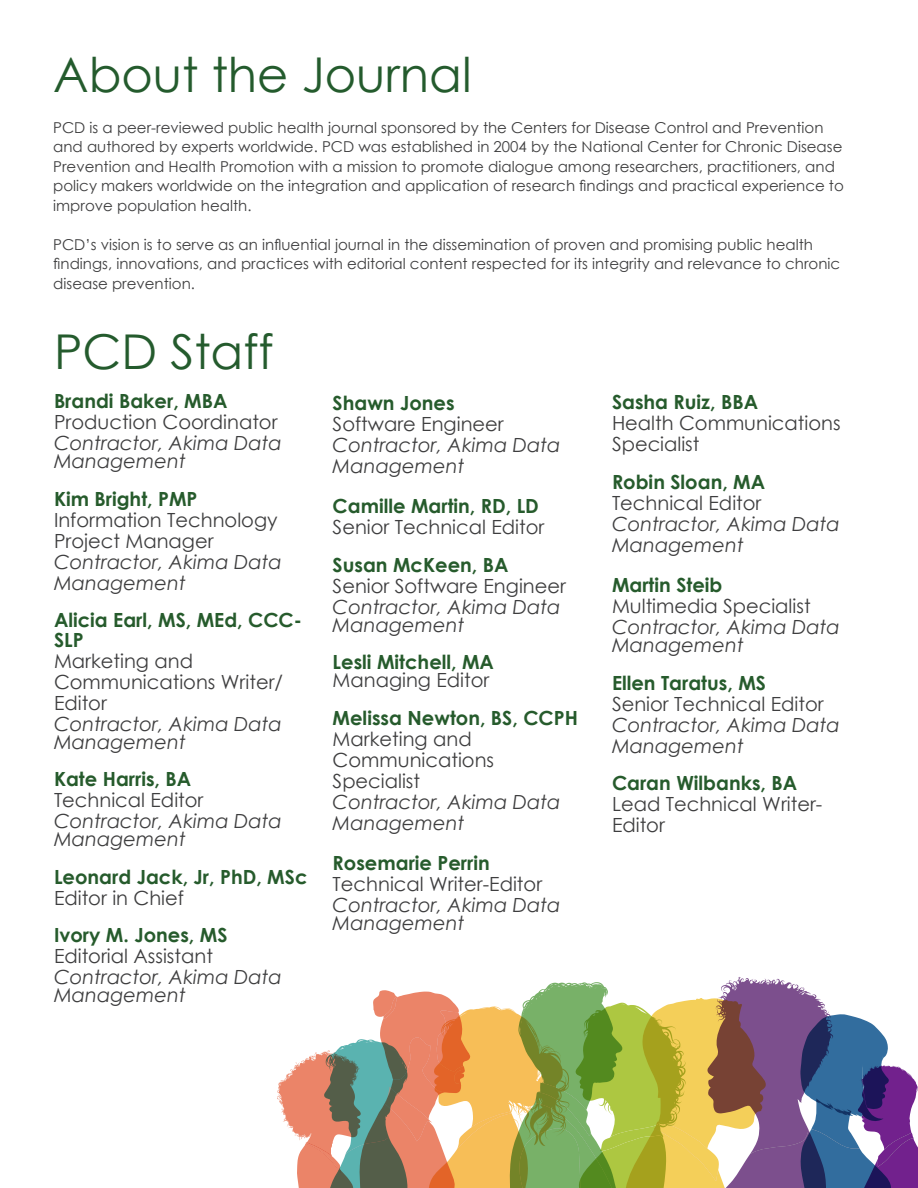
<style>
.page{position:relative;width:918px;height:1188px;background:#fff}
.page>*{position:absolute;margin:0;border:0;box-sizing:border-box;transform-origin:0 0}
.t1{font:48px "Century Gothic";color:#245b2d}
.pcd_staff_Paragraph{font:19.5px/21px "Century Gothic";color:#3e3e3f}
.pcd_staff_Paragraph-2{font:italic 19.5px/18px "Century Gothic";color:#3e3e3f}
.t2{font:700 19.5px/19.5px "Century Gothic";color:#265b2c}
.list_Paragraph{font:15px/19.5px "Century Gothic";color:#3e3e3f}
</style>
<div class="page">
<svg style="left:277px;top:977px;width:641px;height:211px"></svg>
<h2 class="t1" style="left:53px;top:41px;width:420px">About the Journal</h2>
<p class="list_Paragraph" style="left:53px;top:117px;width:792px">PCD is a peer-reviewed public health journal sponsored by the Centers for Disease Control and Prevention and authored by experts worldwide. PCD was established in 2004 by the National Center for Chronic Disease Prevention and Health Promotion with a mission to promote dialogue among researchers, practitioners, and policy makers worldwide on the integration and application of research findings and practical experience to improve population health.</p>
<p class="list_Paragraph" style="left:53px;top:234px;width:789px">PCD’s vision is to serve as an influential journal in the dissemination of proven and promising public health findings, innovations, and practices with editorial content respected for its integrity and relevance to chronic disease prevention.</p>
<h3 class="t1" style="left:54px;top:318px;width:221px">PCD Staff</h3>
<p class="t2" style="left:54px;top:391px;width:175px">Brandi Baker, MBA</p>
<p class="pcd_staff_Paragraph" style="left:54px;top:411px;width:225px">Production Coordinator</p>
<p class="pcd_staff_Paragraph-2" style="left:54px;top:434px;width:229px">Contractor, Akima Data<br>Management</p>
<p class="t2" style="left:54px;top:488px;width:145px">Kim Bright, PMP</p>
<p class="pcd_staff_Paragraph" style="left:54px;top:509px;width:225px">Information Technology<br>Project Manager</p>
<p class="pcd_staff_Paragraph-2" style="left:54px;top:551px;width:229px;line-height:21px">Contractor, Akima Data<br>Management</p>
<p class="t2" style="left:54px;top:610px;width:250px">Alicia Earl, MS, MEd, CCC-<br>SLP</p>
<p class="pcd_staff_Paragraph" style="left:54px;top:650px;width:231px">Marketing and<br>Communications Writer/<br>Editor</p>
<p class="pcd_staff_Paragraph-2" style="left:54px;top:714px;width:229px">Contractor, Akima Data<br>Management</p>
<p class="t2" style="left:54px;top:769px;width:139px">Kate Harris, BA</p>
<p class="pcd_staff_Paragraph" style="left:54px;top:789px;width:151px">Technical Editor</p>
<p class="pcd_staff_Paragraph-2" style="left:54px;top:812px;width:229px">Contractor, Akima Data<br>Management</p>
<p class="t2" style="left:54px;top:866px;width:255px">Leonard Jack, Jr, PhD, MSc</p>
<p class="pcd_staff_Paragraph" style="left:54px;top:887px;width:132px">Editor in Chief</p>
<p class="t2" style="left:54px;top:925px;width:175px">Ivory M. Jones, MS</p>
<p class="pcd_staff_Paragraph" style="left:54px;top:945px;width:160px">Editorial Assistant</p>
<p class="pcd_staff_Paragraph-2" style="left:54px;top:968px;width:229px">Contractor, Akima Data<br>Management</p>
<p class="t2" style="left:333px;top:392px;width:124px">Shawn Jones</p>
<p class="pcd_staff_Paragraph" style="left:333px;top:413px;width:173px">Software Engineer</p>
<p class="pcd_staff_Paragraph-2" style="left:333px;top:434px;width:229px;line-height:21px">Contractor, Akima Data<br>Management</p>
<p class="t2" style="left:333px;top:496px;width:208px">Camille Martin, RD, LD</p>
<p class="pcd_staff_Paragraph" style="left:333px;top:516px;width:213px">Senior Technical Editor</p>
<p class="t2" style="left:333px;top:554px;width:177px">Susan McKeen, BA</p>
<p class="pcd_staff_Paragraph" style="left:333px;top:575px;width:235px">Senior Software Engineer</p>
<p class="pcd_staff_Paragraph-2" style="left:333px;top:597px;width:229px">Contractor, Akima Data<br>Management</p>
<p class="t2" style="left:333px;top:652px;width:163px">Lesli Mitchell, MA</p>
<p class="pcd_staff_Paragraph" style="left:333px;top:669px;width:158px">Managing Editor</p>
<p class="t2" style="left:333px;top:707px;width:247px">Melissa Newton, BS, CCPH</p>
<p class="pcd_staff_Paragraph" style="left:333px;top:728px;width:163px">Marketing and<br>Communications<br>Specialist</p>
<p class="pcd_staff_Paragraph-2" style="left:333px;top:791px;width:229px;line-height:21px">Contractor, Akima Data<br>Management</p>
<p class="t2" style="left:333px;top:853px;width:159px">Rosemarie Perrin</p>
<p class="pcd_staff_Paragraph" style="left:333px;top:873px;width:211px">Technical Writer-Editor</p>
<p class="pcd_staff_Paragraph-2" style="left:333px;top:896px;width:229px">Contractor, Akima Data<br>Management</p>
<p class="t2" style="left:612px;top:392px;width:148px">Sasha Ruiz, BBA</p>
<p class="pcd_staff_Paragraph" style="left:612px;top:412px;width:230px">Health Communications<br>Specialist</p>
<p class="t2" style="left:612px;top:471px;width:155px">Robin Sloan, MA</p>
<p class="pcd_staff_Paragraph" style="left:612px;top:492px;width:151px">Technical Editor</p>
<p class="pcd_staff_Paragraph-2" style="left:612px;top:513px;width:229px;line-height:21px">Contractor, Akima Data<br>Management</p>
<p class="t2" style="left:612px;top:575px;width:112px">Martin Steib</p>
<p class="pcd_staff_Paragraph" style="left:612px;top:595px;width:200px">Multimedia Specialist</p>
<p class="pcd_staff_Paragraph-2" style="left:612px;top:618px;width:229px">Contractor, Akima Data<br>Management</p>
<p class="t2" style="left:612px;top:672px;width:156px">Ellen Taratus, MS</p>
<p class="pcd_staff_Paragraph" style="left:612px;top:693px;width:213px">Senior Technical Editor</p>
<p class="pcd_staff_Paragraph-2" style="left:612px;top:714px;width:229px;line-height:21px">Contractor, Akima Data<br>Management</p>
<p class="t2" style="left:612px;top:773px;width:187px">Caran Wilbanks, BA</p>
<p class="pcd_staff_Paragraph" style="left:612px;top:793px;width:212px">Lead Technical Writer-<br>Editor</p>
</div>
